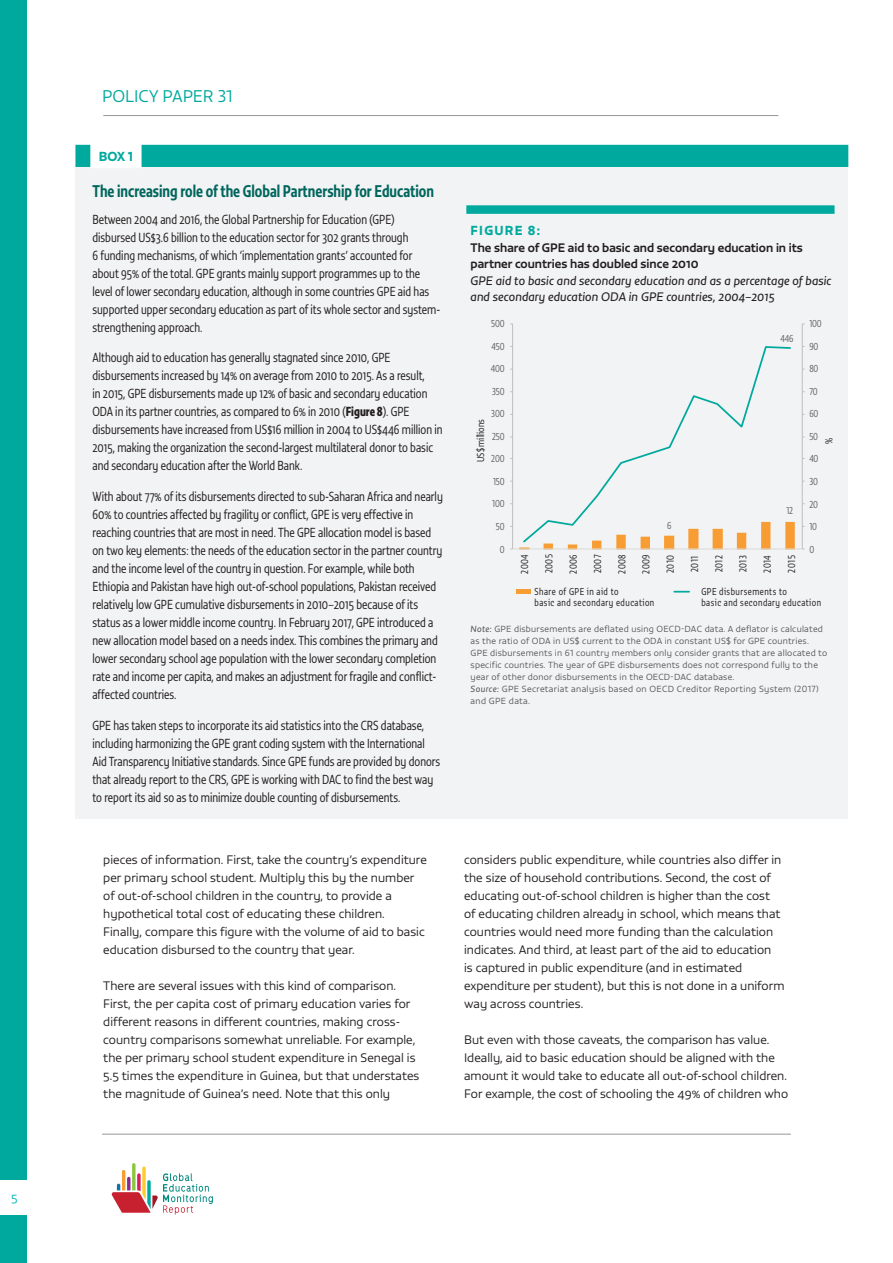
<style>
.page{position:relative;width:893px;height:1263px;background:#fff}
.page>*{position:absolute;margin:0;border:0;box-sizing:border-box;transform-origin:0 0}
.t1{font:500 16.5px "Vita Cond Std";color:#00665d}
.t2{font:300 16.5px "Vita Std";color:#00a99d}
.t3{font:300 12.75px/18px "Vita Cond Std";color:#231f20}
.Box{font:12.75px "Vita Std Bld";letter-spacing:.1em;color:#00a99d}
.Body{font:300 12px/18px "Vita Std";letter-spacing:.005em;color:#231f20}
.t4{font:italic 12px/16.5px "Vita Std";color:#231f20}
.t5{font:300 12px "Vita Std";color:#00b6bc}
.t6{font:300 9.75px/11.7px "Vita Cond Std";letter-spacing:.05em;color:#231f20}
.t7{font:300 9.75px "Vita Cond Std";letter-spacing:-.015em;color:#636366}
.t8{font:300 9.75px "Vita Cond Std";color:#231f20}
.t9{font:300 8.7px/12px "Vita Std";letter-spacing:.03em;color:#57585a}
.s1{font-family:"Vita Cond Std Bld";font-weight:400}
.s2{font-weight:500;font-style:normal}
.s3{font-weight:400;font-style:italic}
</style>
<div class="page">
<svg style="left:112px;top:1163px;width:101px;height:52px"></svg>
<div style="left:0;top:0;width:27px;height:1263px;background:#00a99d"></div>
<div style="left:0;top:1180px;width:30px;height:35px;background:#fff"></div>
<hr style="left:102px;top:1134px;width:689px;height:1px;background:#939598">
<hr style="left:103px;top:115px;width:675px;height:1px;background:#939598">
<div style="left:75px;top:145px;width:773px;height:22px;background:#00a99d"></div>
<div style="left:75px;top:167px;width:773px;height:652px;background:#f2f3f4"></div>
<div style="left:90px;top:140px;width:52px;height:28px;background:#fff"></div>
<div style="left:466px;top:205px;width:368px;height:9px;background:#00a99d"></div>
<svg style="left:519px;top:522px;width:276px;height:26px"></svg>
<hr style="left:802px;top:324px;width:1px;height:225px;background:#bfbebe">
<hr style="left:512px;top:324px;width:1px;height:225px;background:#bfbebe">
<hr style="left:513px;top:548px;width:289px;height:1px;background:#d9d9d8">
<svg style="left:521px;top:346px;width:271px;height:198px"></svg>
<div style="left:516px;top:589px;width:14px;height:5px;background:#f89d33"></div>
<svg style="left:674px;top:591px;width:15px;height:2px"></svg>
<p class="t5" style="left:11px;top:1189px;width:8px">5</p>
<p class="t2" style="left:102px;top:85px;width:132px">POLICY PAPER 31</p>
<p class="Box" style="left:99px;top:148px;width:36px">BOX 1</p>
<p class="t1" style="left:92px;top:181px;width:343px">The increasing role of the Global Partnership for Education</p>
<p class="t3" style="left:92px;top:210px;width:349px">Between 2004 and 2016, the Global Partnership for Education (GPE) disbursed US$3.6 billion to the education sector for 302 grants through<br>6 funding mechanisms, of which ‘implementation grants’ accounted for about 95% of the total. GPE grants mainly support programmes up to the level of lower secondary education, although in some countries GPE aid has supported upper secondary education as part of its whole sector and system&shy;strengthening approach.</p>
<p class="t3" style="left:92px;top:349px;width:352px">Although aid to education has generally stagnated since 2010, GPE disbursements increased by 14% on average from 2010 to 2015. As a result,<br>in 2015, GPE disbursements made up 12% of basic and secondary education ODA in its partner countries, as compared to 6% in 2010 (<span class="s1">Figure 8</span>). GPE disbursements have increased from US$16 million in 2004 to US$446 million in 2015, making the organization the second-largest multilateral donor to basic and secondary education after the World Bank.</p>
<p class="t3" style="left:92px;top:488px;width:352px">With about 77% of its disbursements directed to sub-Saharan Africa and nearly 60% to countries affected by fragility or conflict, GPE is very effective in reaching countries that are most in need. The GPE allocation model is based on two key elements: the needs of the education sector in the partner country and the income level of the country in question. For example, while both Ethiopia and Pakistan have high out-of-school populations, Pakistan received relatively low GPE cumulative disbursements in 2010–2015 because of its status as a lower middle income country. In February 2017, GPE introduced a new allocation model based on a needs index. This combines the primary and lower secondary school age population with the lower secondary completion rate and income per capita, and makes an adjustment for fragile and conflict&shy;affected countries.</p>
<p class="t3" style="left:92px;top:716px;width:349px">GPE has taken steps to incorporate its aid statistics into the CRS database, including harmonizing the GPE grant coding system with the International Aid Transparency Initiative standards. Since GPE funds are provided by donors that already report to the CRS, GPE is working with DAC to find the best way to report its aid so as to minimize double counting of disbursements.</p>
<p class="Body" style="left:103px;top:851px;width:325px">pieces of information. First, take the country’s expenditure per primary school student. Multiply this by the number of out-of-school children in the country, to provide a hypothetical total cost of educating these children.<br>Finally, compare this figure with the volume of aid to basic education disbursed to the country that year.</p>
<p class="Body" style="left:103px;top:977px;width:318px">There are several issues with this kind of comparison.<br>First, the per capita cost of primary education varies for different reasons in different countries, making cross&shy;country comparisons somewhat unreliable. For example, the per primary school student expenditure in Senegal is 5.5 times the expenditure in Guinea, but that understates the magnitude of Guinea’s need. Note that this only</p>
<p class="Box" style="left:471px;top:222px;width:71px">FIGURE 8:</p>
<p class="t4" style="left:471px;top:239px;width:363px"><span class="s2">The share of GPE aid to basic and secondary education in its partner countries has doubled since 2010<br></span>GPE aid to basic and secondary education and as a percentage of basic and secondary education ODA in GPE countries, 2004–2015</p>
<p class="t7" style="left:491px;top:317px;width:15px">500</p>
<p class="t7" style="left:809px;top:317px;width:14px">100</p>
<p class="t7" style="left:492px;top:340px;width:14px">450</p>
<p class="t7" style="left:780px;top:332px;width:14px">446</p>
<p class="t7" style="left:809px;top:340px;width:11px">90</p>
<p class="t7" style="left:491px;top:363px;width:15px">400</p>
<p class="t7" style="left:809px;top:363px;width:11px">80</p>
<p class="t7" style="left:492px;top:385px;width:14px">350</p>
<p class="t7" style="left:809px;top:385px;width:10px">70</p>
<p class="t7" style="left:491px;top:408px;width:15px">300</p>
<p class="t7" style="left:809px;top:408px;width:11px">60</p>
<p class="t8" style="left:475px;top:462px;width:44px;rotate:-90deg">US$ millions</p>
<p class="t7" style="left:492px;top:430px;width:14px">250</p>
<p class="t7" style="left:491px;top:453px;width:15px">200</p>
<p class="t7" style="left:809px;top:430px;width:10px">50</p>
<p class="t6" style="left:823px;top:444px;width:8px;rotate:-90deg">%</p>
<p class="t7" style="left:809px;top:453px;width:11px">40</p>
<p class="t7" style="left:493px;top:475px;width:13px">150</p>
<p class="t7" style="left:809px;top:475px;width:10px">30</p>
<p class="t7" style="left:492px;top:498px;width:14px">100</p>
<p class="t7" style="left:786px;top:504px;width:8px">12</p>
<p class="t7" style="left:809px;top:498px;width:10px">20</p>
<p class="t7" style="left:496px;top:520px;width:10px">50</p>
<p class="t7" style="left:667px;top:519px;width:6px">6</p>
<p class="t7" style="left:809px;top:520px;width:9px">10</p>
<p class="t7" style="left:500px;top:543px;width:6px">0</p>
<p class="t6" style="left:519px;top:574px;width:21px;rotate:-90deg">2004</p>
<p class="t6" style="left:543px;top:573px;width:20px;rotate:-90deg">2005</p>
<p class="t6" style="left:567px;top:574px;width:21px;rotate:-90deg">2006</p>
<p class="t6" style="left:592px;top:573px;width:20px;rotate:-90deg">2007</p>
<p class="t6" style="left:616px;top:574px;width:21px;rotate:-90deg">2008</p>
<p class="t6" style="left:640px;top:574px;width:21px;rotate:-90deg">2009</p>
<p class="t6" style="left:664px;top:573px;width:19px;rotate:-90deg">2010</p>
<p class="t6" style="left:689px;top:572px;width:17px;rotate:-90deg">2011</p>
<p class="t6" style="left:713px;top:572px;width:18px;rotate:-90deg">2012</p>
<p class="t6" style="left:737px;top:572px;width:18px;rotate:-90deg">2013</p>
<p class="t6" style="left:761px;top:573px;width:19px;rotate:-90deg">2014</p>
<p class="t6" style="left:786px;top:572px;width:19px;rotate:-90deg">2015</p>
<p class="t7" style="left:809px;top:543px;width:6px">0</p>
<p class="t6" style="left:535px;top:585px;width:121px">Share of GPE in aid to<br>basic and secondary education</p>
<p class="t6" style="left:701px;top:585px;width:121px">GPE disbursements to<br>basic and secondary education</p>
<p class="t9" style="left:471px;top:623px;width:358px"><span class="s3">Note:</span> GPE disbursements are deflated using OECD-DAC data. A deflator is calculated as the ratio of ODA in US$ current to the ODA in constant US$ for GPE countries.<br>GPE disbursements in 61 country members only consider grants that are allocated to specific countries. The year of GPE disbursements does not correspond fully to the year of other donor disbursements in the OECD-DAC database.<br><span class="s3">Source:</span> GPE Secretariat analysis based on OECD Creditor Reporting System (2017) and GPE data.</p>
<p class="Body" style="left:464px;top:851px;width:322px">considers public expenditure, while countries also differ in the size of household contributions. Second, the cost of educating out-of-school children is higher than the cost of educating children already in school, which means that countries would need more funding than the calculation indicates. And third, at least part of the aid to education<br>is captured in public expenditure (and in estimated expenditure per student), but this is not done in a uniform way across countries.</p>
<p class="Body" style="left:464px;top:1031px;width:326px">But even with those caveats, the comparison has value.<br>Ideally, aid to basic education should be aligned with the amount it would take to educate all out-of-school children.<br>For example, the cost of schooling the 49% of children who</p>
</div>
